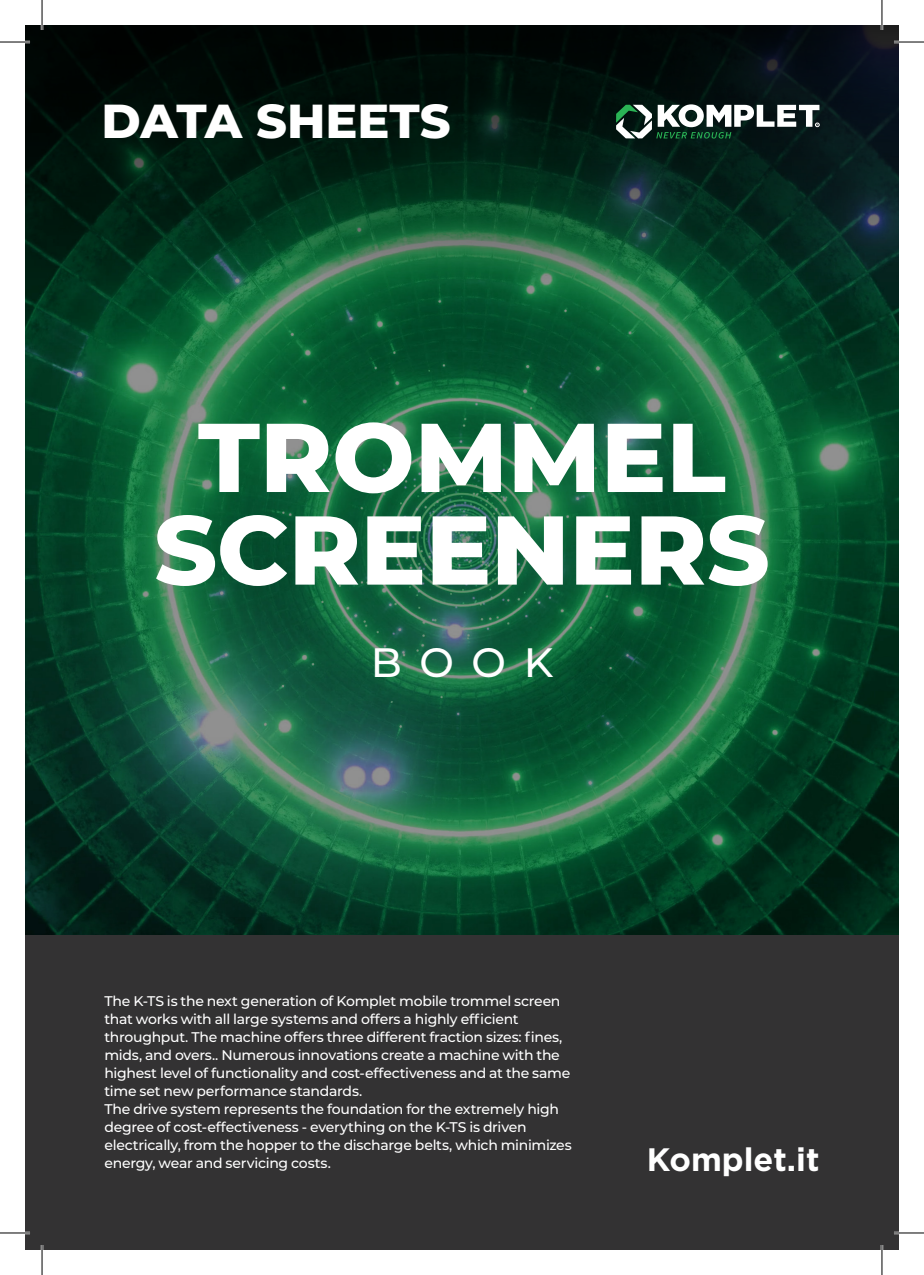
<style>
.page{position:relative;width:924px;height:1275px;background:#fff}
.page>*{position:absolute;margin:0;border:0;box-sizing:border-box;transform-origin:0 0}
.t1{font:800 97.4px/92.6px "Montserrat";letter-spacing:-.005em;color:#fff;text-align:center}
.t2{font:800 47.6px "Montserrat";color:#fff}
.t3{font:500 41px "Montserrat";color:#fff}
.t4{font:700 32.4px "Gotham";color:#fff}
.t5{font:500 14px/18px "Montserrat";letter-spacing:-.02em;color:#fff}
</style>
<div class="page">
<div style="left:25px;top:25px;width:873px;height:1225px;background:#333233"></div>
<img style="left:25px;top:344px;width:873px;height:590px">
<svg style="left:25px;top:25px;width:873px;height:319px"></svg>
<svg style="left:615px;top:104px;width:204px;height:34px"></svg>
<hr style="left:0;top:41px;width:30px;height:2px;background:#fff">
<hr style="left:893px;top:41px;width:30px;height:2px;background:#fff">
<hr style="left:0;top:1231px;width:30px;height:3px;background:#fff">
<hr style="left:893px;top:1231px;width:30px;height:3px;background:#fff">
<hr style="left:41px;top:0;width:2px;height:30px;background:#fff">
<hr style="left:41px;top:1245px;width:2px;height:30px;background:#fff">
<hr style="left:880px;top:0;width:2px;height:30px;background:#fff">
<hr style="left:880px;top:1245px;width:2px;height:30px;background:#fff">
<hr style="left:0;top:42px;width:30px;height:1px;background:#000">
<hr style="left:893px;top:42px;width:30px;height:1px;background:#000">
<hr style="left:0;top:1232px;width:30px;height:1px;background:#000">
<hr style="left:893px;top:1232px;width:30px;height:1px;background:#000">
<hr style="left:42px;top:0;width:1px;height:30px;background:#000">
<hr style="left:42px;top:1245px;width:1px;height:30px;background:#000">
<hr style="left:881px;top:0;width:1px;height:30px;background:#000">
<hr style="left:881px;top:1245px;width:1px;height:30px;background:#000">
<p class="t2" style="left:102px;top:86px;width:350px">DATA SHEETS</p>
<p class="t1" style="left:154px;top:406px;width:617px">TROMMEL<br>SCREENERS</p>
<p class="t3" style="left:370px;top:634px;width:184px">BOOK</p>
<p class="t5" style="left:104px;top:991px;width:468px">The K-TS is the next generation of Komplet mobile trommel screen that works with all large systems and offers a highly efficient throughput. The machine offers three different fraction sizes: fines, mids, and overs.. Numerous innovations create a machine with the highest level of functionality and cost-effectiveness and at the same time set new performance standards.<br>The drive system represents the foundation for the extremely high degree of cost-effectiveness - everything on the K-TS is driven electrically, from the hopper to the discharge belts, which minimizes energy, wear and servicing costs.</p>
<p class="t4" style="left:646px;top:1137px;width:174px">Komplet.it</p>
</div>
